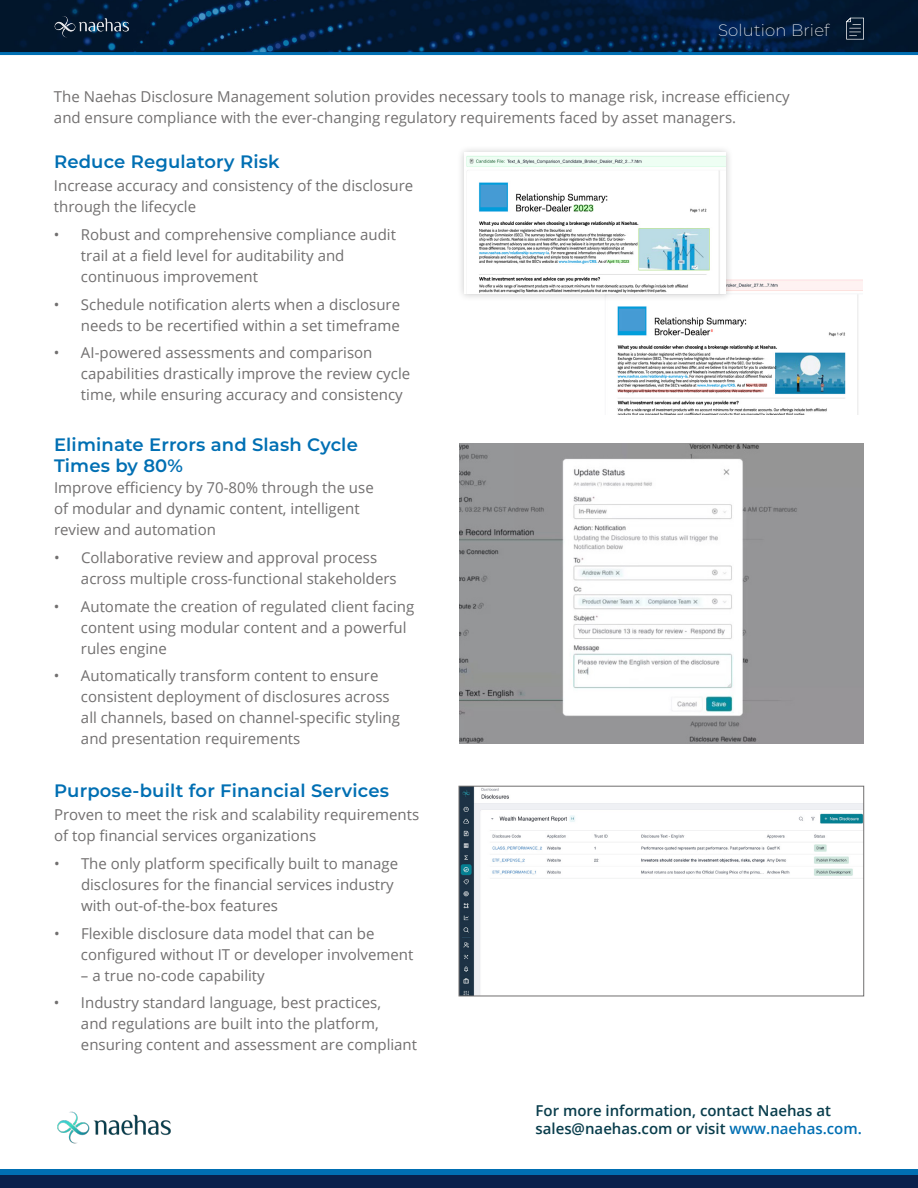
<style>
.page{position:relative;width:918px;height:1188px;background:#fff}
.page>*{position:absolute;margin:0;border:0;box-sizing:border-box;transform-origin:0 0}
.t1{font:600 18px/21px "Montserrat";letter-spacing:.01em;color:#006fb3}
.t2{font:200 16.5px "Montserrat";letter-spacing:.01em;color:#fff}
.t3{font:15px/21px "Open Sans";color:#716f6f}
.t4{font:600 15px/18px "Open Sans";color:#093d4c}
.s1{color:#006fb3}
</style>
<div class="page">
<div style="left:0;top:1175px;width:918px;height:13px;background:#09214c"></div>
<div style="left:0;top:1169px;width:918px;height:6px;background:#006fb3"></div>
<img style="left:57px;top:1111px;width:114px;height:33px">
<img style="left:617px;top:279px;width:245px;height:136px">
<img style="left:459px;top:443px;width:405px;height:301px">
<img style="left:461px;top:788px;width:401px;height:206px">
<div style="left:459px;top:786px;width:405px;height:210px;border:1px solid #716f6f"></div>
<div style="left:457px;top:145px;width:276px;height:157px;background:#000;opacity:.21"></div>
<img style="left:464px;top:153px;width:262px;height:141px">
<svg style="left:0;top:0;width:918px;height:52px;background:#021a36"></svg>
<svg style="left:846px;top:18px;width:18px;height:22px"></svg>
<img style="left:54px;top:16px;width:76px;height:22px">
<hr style="left:0;top:52px;width:918px;height:3px;background:#006fb3">
<p class="t2" style="left:718px;top:19px;width:113px">Solution Brief</p>
<p class="t3" style="left:54px;top:85px;width:737px">The Naehas Disclosure Management solution provides necessary tools to manage risk, increase efficiency and ensure compliance with the ever-changing regulatory requirements faced by asset managers.</p>
<p class="t1" style="left:54px;top:150px;width:227px">Reduce Regulatory Risk</p>
<p class="t3" style="left:54px;top:175px;width:361px">Increase accuracy and consistency of the disclosure through the lifecycle</p>
<p class="t3" style="left:81px;top:224px;width:317px;text-indent:-27px">• Robust and comprehensive compliance audit trail at a field level for auditability and continuous improvement</p>
<p class="t3" style="left:54px;top:293px;width:348px;text-align:right">• Schedule notification alerts when a disclosure needs to be recertified within a set timeframe</p>
<p class="t3" style="left:81px;top:342px;width:331px;text-indent:-27px">• AI-powered assessments and comparison capabilities drastically improve the review cycle time, while ensuring accuracy and consistency</p>
<p class="t1" style="left:54px;top:434px;width:305px">Eliminate Errors and Slash Cycle<br>Times by 80%</p>
<p class="t3" style="left:54px;top:477px;width:321px">Improve efficiency by 70-80% through the use of modular and dynamic content, intelligent review and automation</p>
<p class="t3" style="left:81px;top:546px;width:317px;text-indent:-27px">• Collaborative review and approval process across multiple cross-functional stakeholders</p>
<p class="t3" style="left:81px;top:595px;width:335px;text-indent:-27px">• Automate the creation of regulated client facing content using modular content and a powerful rules engine</p>
<p class="t3" style="left:81px;top:665px;width:321px;text-indent:-27px">• Automatically transform content to ensure consistent deployment of disclosures across all channels, based on channel-specific styling and presentation requirements</p>
<p class="t1" style="left:54px;top:779px;width:336px">Purpose-built for Financial Services</p>
<p class="t3" style="left:54px;top:804px;width:367px">Proven to meet the risk and scalability requirements of top financial services organizations</p>
<p class="t3" style="left:81px;top:853px;width:319px;text-indent:-27px">• The only platform specifically built to manage disclosures for the financial services industry with out-of-the-box features</p>
<p class="t3" style="left:81px;top:922px;width:334px;text-indent:-27px">• Flexible disclosure data model that can be configured without IT or developer involvement</p>
<p class="t3" style="left:81px;top:964px;width:185px">– a true no-code capability</p>
<p class="t3" style="left:81px;top:992px;width:338px;text-indent:-27px">• Industry standard language, best practices,<br>and regulations are built into the platform, ensuring content and assessment are compliant</p>
<p class="t4" style="left:536px;top:1101px;width:328px">For more information, contact Naehas at sales@naehas.com or visit <span class="s1">www.naehas.com.</span></p>
</div>
